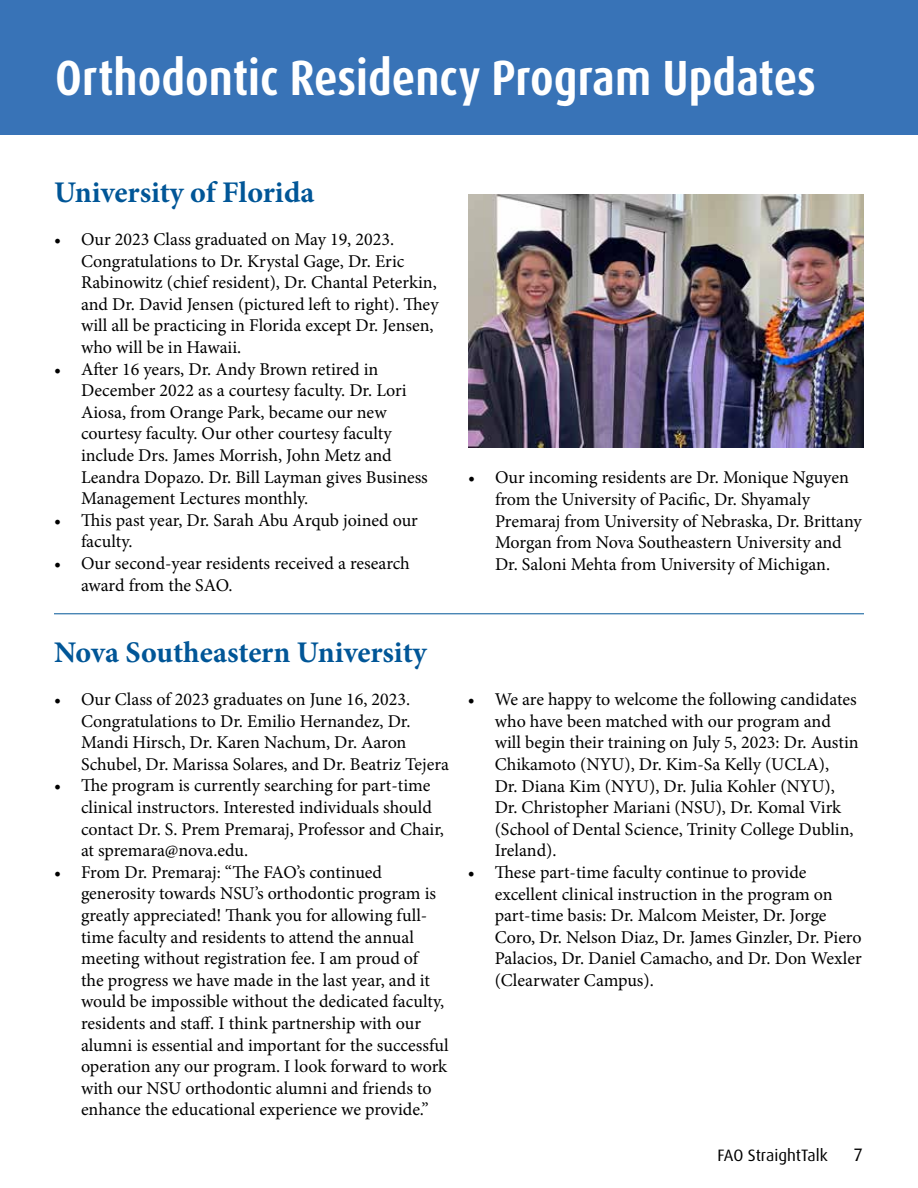
<style>
.page{position:relative;width:918px;height:1188px;background:#fff}
.page>*{position:absolute;margin:0;border:0;box-sizing:border-box;transform-origin:0 0}
.t1{font:700 condensed 49.5px "Dax Pro";color:#fff}
.t2{font:700 30px "Minion Pro";letter-spacing:-.005em;color:#015697}
.t3{font:18px/21.6px "Minion Pro";color:#000}
.t4{font:18px "Dax Pro";color:#000}
.t5{font:16.5px "Dax Pro";color:#000}
</style>
<div class="page">
<img style="left:468px;top:194px;width:396px;height:254px">
<div style="left:0;top:0;width:918px;height:135px;background:#3873b7"></div>
<hr style="left:54px;top:613px;width:810px;height:1px;background:#015697">
<h1 class="t1" style="left:55px;top:46px;width:762px">Orthodontic Residency Program Updates</h1>
<h2 class="t2" style="left:54px;top:171px;width:262px">University of Florida</h2>
<p class="t3" style="left:81px;top:229px;width:359px;text-indent:-27px">• Our 2023 Class graduated on May 19, 2023.<br>Congratulations to Dr. Krystal Gage, Dr. Eric Rabinowitz (chief resident), Dr. Chantal Peterkin, and Dr. David Jensen (pictured left to right). They will all be practicing in Florida except Dr. Jensen, who will be in Hawaii.</p>
<p class="t3" style="left:81px;top:358px;width:348px;text-indent:-27px">• After 16 years, Dr. Andy Brown retired in December 2022 as a courtesy faculty. Dr. Lori Aiosa, from Orange Park, became our new courtesy faculty. Our other courtesy faculty include Drs. James Morrish, John Metz and Leandra Dopazo. Dr. Bill Layman gives Business Management Lectures monthly.</p>
<p class="t3" style="left:81px;top:509px;width:339px;text-indent:-27px">• This past year, Dr. Sarah Abu Arqub joined our faculty.</p>
<p class="t3" style="left:81px;top:553px;width:330px;text-indent:-27px">• Our second-year residents received a research award from the SAO.</p>
<h2 class="t2" style="left:54px;top:631px;width:374px">Nova Southeastern University</h2>
<p class="t3" style="left:81px;top:688px;width:369px;text-indent:-27px">• Our Class of 2023 graduates on June 16, 2023.<br>Congratulations to Dr. Emilio Hernandez, Dr.<br>Mandi Hirsch, Dr. Karen Nachum, Dr. Aaron Schubel, Dr. Marissa Solares, and Dr. Beatriz Tejera</p>
<p class="t3" style="left:81px;top:775px;width:364px;text-indent:-27px">• The program is currently searching for part-time clinical instructors. Interested individuals should contact Dr. S. Prem Premaraj, Professor and Chair, at spremara@nova.edu.</p>
<p class="t3" style="left:81px;top:861px;width:369px;text-indent:-27px">• From Dr. Premaraj: “The FAO’s continued generosity towards NSU’s orthodontic program is greatly appreciated! Thank you for allowing full&shy;time faculty and residents to attend the annual meeting without registration fee. I am proud of<br>the progress we have made in the last year, and it would be impossible without the dedicated faculty, residents and staff. I think partnership with our alumni is essential and important for the successful operation any our program. I look forward to work with our NSU orthodontic alumni and friends to enhance the educational experience we provide.”</p>
<p class="t3" style="left:495px;top:467px;width:368px;text-indent:-27px">• Our incoming residents are Dr. Monique Nguyen from the University of Pacific, Dr. Shyamaly Premaraj from University of Nebraska, Dr. Brittany Morgan from Nova Southeastern University and Dr. Saloni Mehta from University of Michigan.</p>
<p class="t3" style="left:495px;top:689px;width:366px;text-indent:-27px">• We are happy to welcome the following candidates who have been matched with our program and will begin their training on July 5, 2023: Dr. Austin Chikamoto (NYU), Dr. Kim-Sa Kelly (UCLA),<br>Dr. Diana Kim (NYU), Dr. Julia Kohler (NYU), Dr. Christopher Mariani (NSU), Dr. Komal Virk (School of Dental Science, Trinity College Dublin, Ireland).</p>
<p class="t3" style="left:495px;top:862px;width:368px;text-indent:-27px">• These part-time faculty continue to provide excellent clinical instruction in the program on part-time basis: Dr. Malcom Meister, Dr. Jorge Coro, Dr. Nelson Diaz, Dr. James Ginzler, Dr. Piero Palacios, Dr. Daniel Camacho, and Dr. Don Wexler (Clearwater Campus).</p>
<p class="t5" style="left:718px;top:1145px;width:112px">FAO StraightTalk</p>
<p class="t4" style="left:854px;top:1143px;width:10px">7</p>
</div>
